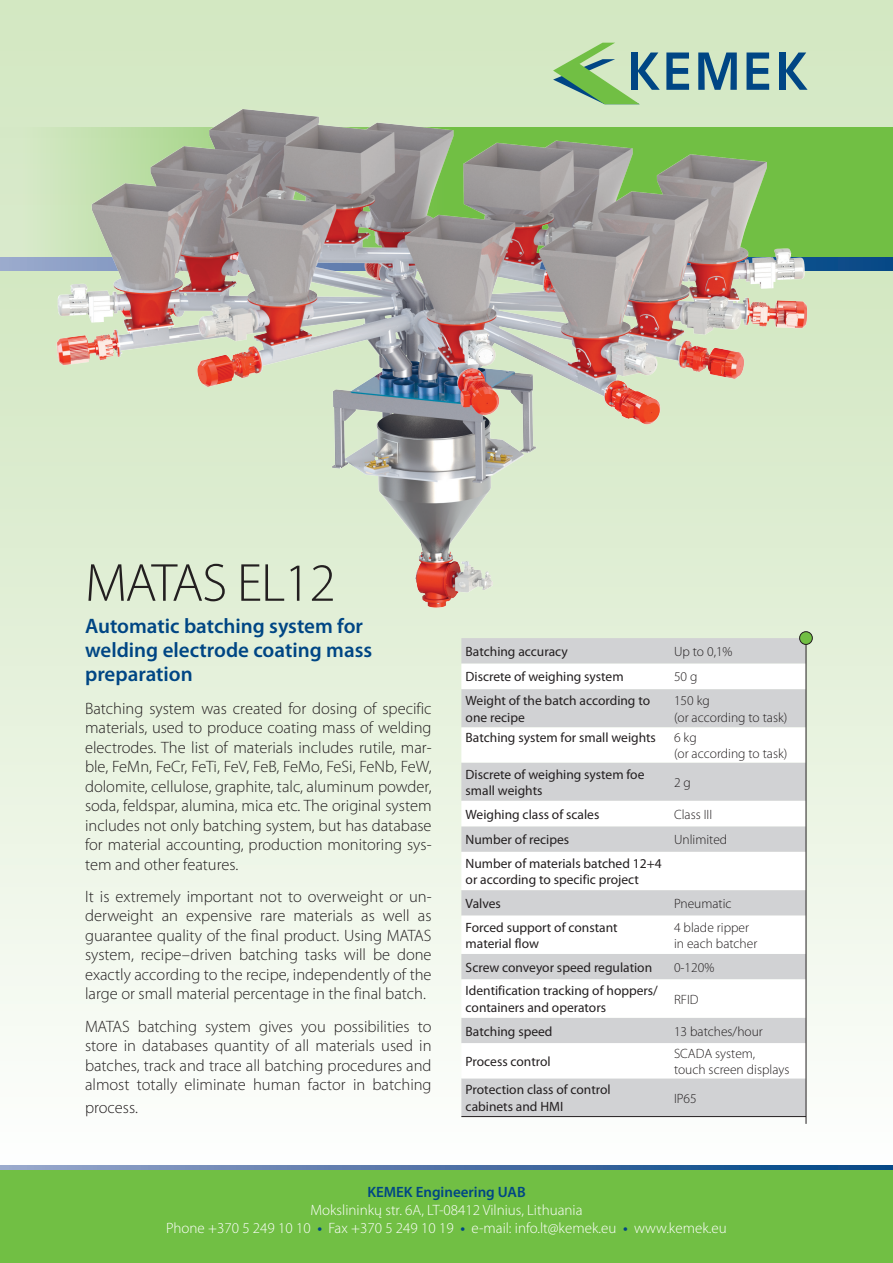
<style>
.page{position:relative;width:893px;height:1263px;background:#d4e8c3}
.page>*{position:absolute;margin:0;border:0;box-sizing:border-box;transform-origin:0 0}
.Pavadinimas{font:300 54px "Myriad Pro";letter-spacing:-.02em;color:#231f20}
.txt_H{font:600 21px/24px "Myriad Pro";color:#004684}
.txt{font:300 16.5px/19.5px "Myriad Pro";color:#231f20;text-align:justify}
.rekvizitai{font:300 15px/18px "Myriad Pro";color:#fff;text-align:center}
.rekvizitai-2{font:600 15px "Myriad Pro";color:#004684}
.Lentele_h{font:13.5px/16.5px "Myriad Pro";color:#231f20}
.Lentele{font:300 13.5px/16.5px "Myriad Pro";color:#231f20}
.s1{font-weight:600;color:#004684}
</style>
<div class="page">
<div style="left:0;top:266px;width:893px;height:909px;background:linear-gradient(to bottom,#d0e5c0,#fefffe)"></div>
<svg style="left:0;top:257px;width:893px;height:13px;background:#3f6ea1"></svg>
<div style="left:0;top:1169px;width:893px;height:94px;background:#71bf44"></div>
<svg style="left:0;top:1165px;width:893px;height:4px;background:#4d74a7"></svg>
<svg style="left:553px;top:43px;width:107px;height:51px"></svg>
<div style="left:779px;top:53px;width:6px;height:37px;background:#004684"></div>
<svg style="left:785px;top:53px;width:23px;height:37px"></svg>
<svg style="left:666px;top:53px;width:23px;height:37px"></svg>
<svg style="left:698px;top:53px;width:39px;height:37px"></svg>
<svg style="left:746px;top:53px;width:23px;height:37px"></svg>
<div style="left:461px;top:642px;width:345px;height:474px;background:#d1d2d4"></div>
<svg style="left:461px;top:664px;width:345px;height:414px;background:#ebebec"></svg>
<div style="left:811px;top:128px;width:82px;height:129px;background:#71bf44"></div>
<hr style="left:461px;top:1116px;width:345px;height:1px;background:#231f20">
<hr style="left:806px;top:643px;width:1px;height:481px;background:#231f20">
<div style="left:799px;top:631px;width:13px;height:14px;border:1px solid #231f20;border-radius:50%"></div>
<img style="left:49px;top:94px;width:762px;height:548px">
<p class="Pavadinimas" style="left:85px;top:550px;width:252px">MATAS EL12</p>
<p class="txt_H" style="left:85px;top:614px;width:289px">Automatic batching system for welding electrode coating mass preparation</p>
<p class="txt" style="left:85px;top:698px;width:348px">Batching system was created for dosing of specific materials, used to produce coating mass of welding electrodes. The list of materials includes rutile, mar&shy;ble, FeMn, FeCr, FeTi, FeV, FeB, FeMo, FeSi, FeNb, FeW, dolomite, cellulose, graphite, talc, aluminum powder, soda, feldspar, alumina, mica etc. The original system includes not only batching system, but has database for material accounting, production monitoring sys&shy;tem and other features.</p>
<p class="txt" style="left:85px;top:886px;width:348px">It is extremely important not to overweight or un&shy;derweight an expensive rare materials as well as guarantee quality of the final product. Using MATAS system, recipe–driven batching tasks will be done exactly according to the recipe, independently of the large or small material percentage in the final batch.</p>
<p class="txt" style="left:85px;top:1016px;width:348px">MATAS batching system gives you possibilities to store in databases quantity of all materials used in batches, track and trace all batching procedures and almost totally eliminate human factor in batching</p>
<p class="txt" style="left:85px;top:1097px;width:54px">process.</p>
<p class="Lentele_h" style="left:466px;top:643px;width:104px">Batching accuracy</p>
<p class="Lentele" style="left:674px;top:643px;width:60px">Up to 0,1%</p>
<p class="Lentele_h" style="left:466px;top:668px;width:160px">Discrete of weighing system</p>
<p class="Lentele" style="left:674px;top:668px;width:25px">50 g</p>
<p class="Lentele_h" style="left:466px;top:692px;width:186px">Weight of the batch according to one recipe</p>
<p class="Lentele" style="left:674px;top:692px;width:115px">150 kg<br>(or according to task)</p>
<p class="Lentele_h" style="left:466px;top:729px;width:192px">Batching system for small weights</p>
<p class="Lentele" style="left:674px;top:729px;width:115px">6 kg<br>(or according to task)</p>
<p class="Lentele_h" style="left:466px;top:765px;width:180px">Discrete of weighing system foe small weights</p>
<p class="Lentele" style="left:674px;top:774px;width:18px">2 g</p>
<p class="Lentele_h" style="left:466px;top:806px;width:135px">Weighing class of scales</p>
<p class="Lentele" style="left:674px;top:806px;width:40px">Class III</p>
<p class="Lentele_h" style="left:466px;top:831px;width:105px">Number of recipes</p>
<p class="Lentele" style="left:674px;top:831px;width:55px">Unlimited</p>
<p class="Lentele_h" style="left:466px;top:855px;width:198px">Number of materials batched 12+4 or according to specific project</p>
<p class="Lentele_h" style="left:466px;top:895px;width:37px">Valves</p>
<p class="Lentele" style="left:674px;top:895px;width:59px">Pneumatic</p>
<p class="Lentele_h" style="left:466px;top:918px;width:153px">Forced support of constant material flow</p>
<p class="Lentele" style="left:674px;top:919px;width:85px">4 blade ripper in each batcher</p>
<p class="Lentele_h" style="left:466px;top:959px;width:188px">Screw conveyor speed regulation</p>
<p class="Lentele" style="left:674px;top:959px;width:42px">0-120%</p>
<p class="Lentele_h" style="left:466px;top:982px;width:194px">Identification tracking of hoppers/ containers and operators</p>
<p class="Lentele" style="left:674px;top:991px;width:26px">RFID</p>
<p class="Lentele_h" style="left:466px;top:1022px;width:88px">Batching speed</p>
<p class="Lentele" style="left:674px;top:1023px;width:90px">13 batches/hour</p>
<p class="Lentele_h" style="left:466px;top:1053px;width:87px">Process control</p>
<p class="Lentele" style="left:674px;top:1045px;width:117px">SCADA system, touch screen displays</p>
<p class="Lentele_h" style="left:466px;top:1081px;width:147px">Protection class of control cabinets and HMI</p>
<p class="Lentele" style="left:674px;top:1090px;width:24px">IP65</p>
<p class="rekvizitai-2" style="left:367px;top:1182px;width:160px">KEMEK Engineering UAB</p>
<p class="rekvizitai" style="left:166px;top:1201px;width:562px">Mokslininkų str. 6A, LT-08412 Vilnius, Lithuania<br>Phone +370 5 249 10 10 <span class="s1">•</span> Fax +370 5 249 10 19 <span class="s1">•</span> e-mail: info.lt@kemek.eu <span class="s1">•</span> www.kemek.eu</p>
</div>
